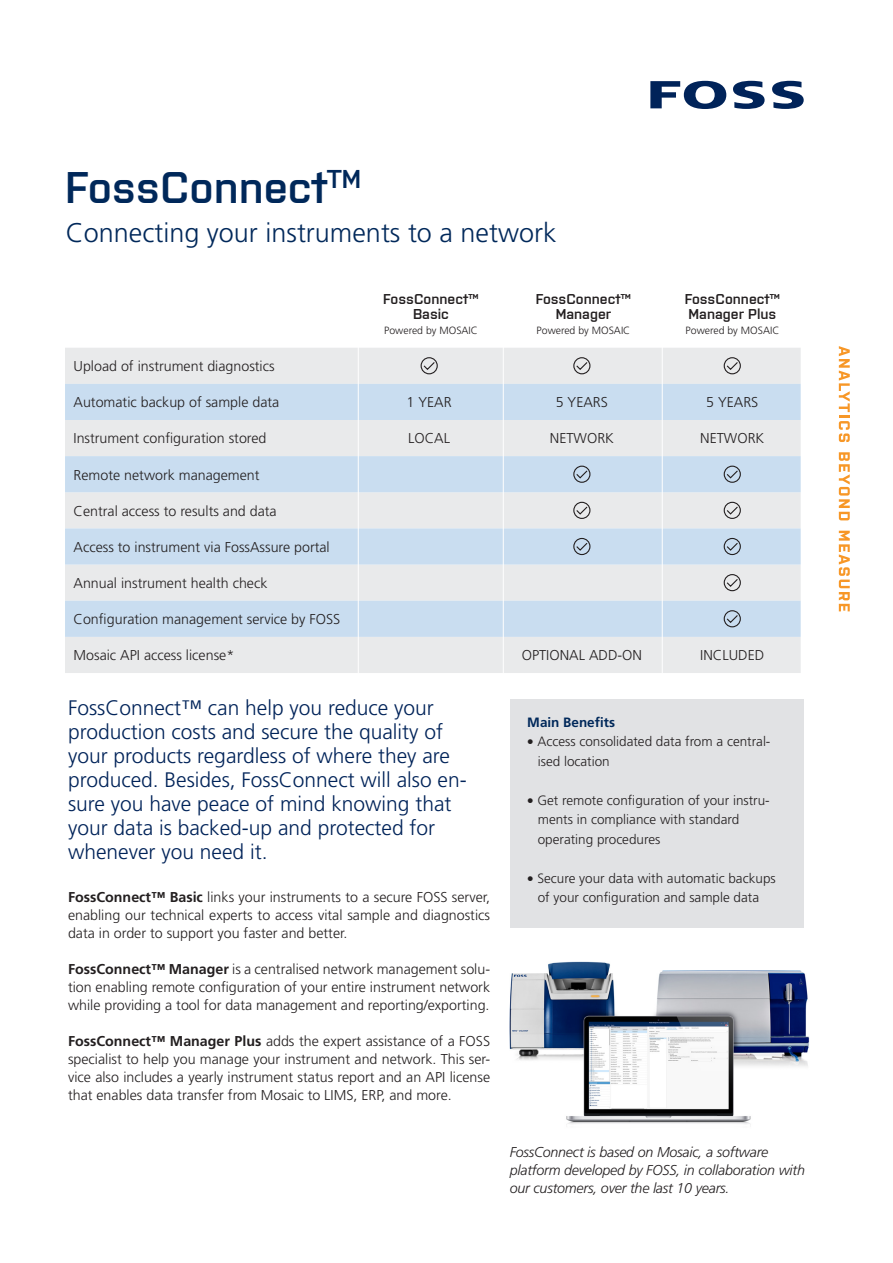
<style>
.page{position:relative;width:893px;height:1263px;background:#fff}
.page>*{position:absolute;margin:0;border:0;box-sizing:border-box;transform-origin:0 0}
.Top_instrument_name{font:600 44.25px "Purista";letter-spacing:-.005em;color:#00285a}
._2__line{font:300 27px "Frutiger";color:#00285a}
.Rubrik{font:300 21px/24px "Frutiger";color:#002359}
.Body{font:300 14.25px/18px "Frutiger";color:#231f20;text-align:justify}
.Box_text_page_2{font:300 14.25px "Frutiger";color:#231f20}
.Body-2{font:italic 300 14.25px/18px "Frutiger";letter-spacing:-.015em;color:#231f20}
.Box_text_page_2-2{font:600 14.25px/15px "Purista";color:#231f20;text-align:center}
.Box_text_page_1{font:300 13.5px/19.5px "Frutiger";color:#231f20}
.Body-3{font:700 13.5px "Frutiger";color:#00285a}
.Box_text_page_2-3{font:300 10.5px "Frutiger";color:#231f20}
.s1{font-weight:700}
.s2{font-family:"Berlingske Sans";font-weight:700}
</style>
<div class="page">
<div style="left:65px;top:348px;width:736px;height:325px;background:#e9eaeb"></div>
<svg style="left:65px;top:384px;width:736px;height:253px;background:#d6e2ed"></svg>
<svg style="left:421px;top:357px;width:17px;height:17px"></svg>
<svg style="left:573px;top:357px;width:17px;height:17px"></svg>
<svg style="left:724px;top:357px;width:17px;height:17px"></svg>
<svg style="left:573px;top:466px;width:17px;height:17px"></svg>
<svg style="left:724px;top:466px;width:17px;height:17px"></svg>
<svg style="left:573px;top:502px;width:17px;height:17px"></svg>
<svg style="left:724px;top:502px;width:17px;height:17px"></svg>
<svg style="left:573px;top:538px;width:17px;height:17px"></svg>
<svg style="left:724px;top:538px;width:17px;height:17px"></svg>
<svg style="left:724px;top:574px;width:17px;height:17px"></svg>
<svg style="left:724px;top:610px;width:17px;height:17px"></svg>
<img style="left:509px;top:961px;width:301px;height:164px">
<div style="left:510px;top:699px;width:294px;height:229px;background:#e1e2e4"></div>
<svg style="left:650px;top:81px;width:76px;height:28px"></svg>
<svg style="left:733px;top:81px;width:32px;height:28px"></svg>
<svg style="left:772px;top:81px;width:32px;height:28px"></svg>
<svg style="left:839px;top:346px;width:11px;height:96px"></svg>
<svg style="left:839px;top:452px;width:11px;height:68px"></svg>
<svg style="left:839px;top:531px;width:11px;height:80px"></svg>
<hr style="left:503px;top:346px;width:1px;height:329px;background:#fff">
<hr style="left:662px;top:346px;width:1px;height:329px;background:#fff">
<hr style="left:358px;top:346px;width:1px;height:329px;background:#fff">
<p class="Top_instrument_name" style="left:65px;top:162px;width:298px">FossConnect<sup>TM</sup></p>
<p class="_2__line" style="left:66px;top:217px;width:492px">Connecting your instruments to a network</p>
<p class="Box_text_page_2-2" style="left:383px;top:292px;width:97px">FossConnect™<br>Basic</p>
<p class="Box_text_page_2-3" style="left:384px;top:325px;width:95px">Powered by MOSAIC</p>
<p class="Box_text_page_2-2" style="left:536px;top:292px;width:97px">FossConnect™</p>
<p class="Box_text_page_2-2" style="left:556px;top:307px;width:57px">Manager</p>
<p class="Box_text_page_2-3" style="left:537px;top:325px;width:95px">Powered by MOSAIC</p>
<p class="Box_text_page_2-2" style="left:685px;top:292px;width:97px">FossConnect™</p>
<p class="Box_text_page_2-2" style="left:689px;top:307px;width:89px">Manager Plus</p>
<p class="Box_text_page_2-3" style="left:686px;top:325px;width:95px">Powered by MOSAIC</p>
<p class="Box_text_page_2" style="left:74px;top:358px;width:203px">Upload of instrument diagnostics</p>
<p class="Box_text_page_2" style="left:74px;top:394px;width:207px">Automatic backup of sample data</p>
<p class="Box_text_page_2" style="left:407px;top:394px;width:47px">1 YEAR</p>
<p class="Box_text_page_2" style="left:556px;top:394px;width:54px">5 YEARS</p>
<p class="Box_text_page_2" style="left:706px;top:394px;width:54px">5 YEARS</p>
<p class="Box_text_page_2" style="left:74px;top:430px;width:194px">Instrument configuration stored</p>
<p class="Box_text_page_2" style="left:408px;top:430px;width:43px">LOCAL</p>
<p class="Box_text_page_2" style="left:550px;top:430px;width:66px">NETWORK</p>
<p class="Box_text_page_2" style="left:700px;top:430px;width:66px">NETWORK</p>
<p class="Box_text_page_2" style="left:74px;top:467px;width:188px">Remote network management</p>
<p class="Box_text_page_2" style="left:74px;top:503px;width:205px">Central access to results and data</p>
<p class="Box_text_page_2" style="left:74px;top:539px;width:258px">Access to instrument via FossAssure portal</p>
<p class="Box_text_page_2" style="left:74px;top:575px;width:195px">Annual instrument health check</p>
<p class="Box_text_page_2" style="left:74px;top:611px;width:268px">Configuration management service by FOSS</p>
<p class="Box_text_page_2" style="left:74px;top:647px;width:162px">Mosaic API access license*</p>
<p class="Box_text_page_2" style="left:522px;top:647px;width:122px">OPTIONAL ADD-ON</p>
<p class="Box_text_page_2" style="left:700px;top:647px;width:66px">INCLUDED</p>
<p class="Rubrik" style="left:68px;top:696px;width:400px">FossConnect™ can help you reduce your production costs and secure the quality of your products regardless of where they are produced. Besides, FossConnect will also en&shy;sure you have peace of mind knowing that your data is backed-up and protected for whenever you need it.</p>
<p class="Body" style="left:68px;top:888px;width:424px"><span class="s1">FossConnect™ Basic</span> links your instruments to a secure FOSS server, enabling our technical experts to access vital sample and diagnostics data in order to support you faster and better.</p>
<p class="Body" style="left:68px;top:960px;width:424px"><span class="s1">FossConnect™ Manager</span> is a centralised network management solu&shy;tion enabling remote configuration of your entire instrument network while providing a tool for data management and reporting/exporting.</p>
<p class="Body" style="left:68px;top:1032px;width:424px"><span class="s1">FossConnect™ Manager Plus</span> adds the expert assistance of a FOSS specialist to help you manage your instrument and network. This ser&shy;vice also includes a yearly instrument status report and an API license that enables data transfer from Mosaic to LIMS, ERP, and more.</p>
<p class="Body-3" style="left:527px;top:714px;width:89px">Main Benefits</p>
<p class="Box_text_page_1" style="left:538px;top:732px;width:234px;text-indent:-11px"><span class="s2">•</span> Access consolidated data from a central&shy;ised location</p>
<p class="Box_text_page_1" style="left:538px;top:790px;width:233px;text-indent:-11px"><span class="s2">•</span> Get remote configuration of your instru&shy;ments in compliance with standard operating procedures</p>
<p class="Box_text_page_1" style="left:527px;top:868px;width:250px;text-align:center"><span class="s2">•</span> Secure your data with automatic backups of your configuration and sample data</p>
<p class="Body-2" style="left:510px;top:1143px;width:260px">FossConnect is based on Mosaic, a software</p>
<p class="Body-2" style="left:510px;top:1161px;width:297px">platform developed by FOSS, in collaboration with our customers, over the last 10 years.</p>
</div>
